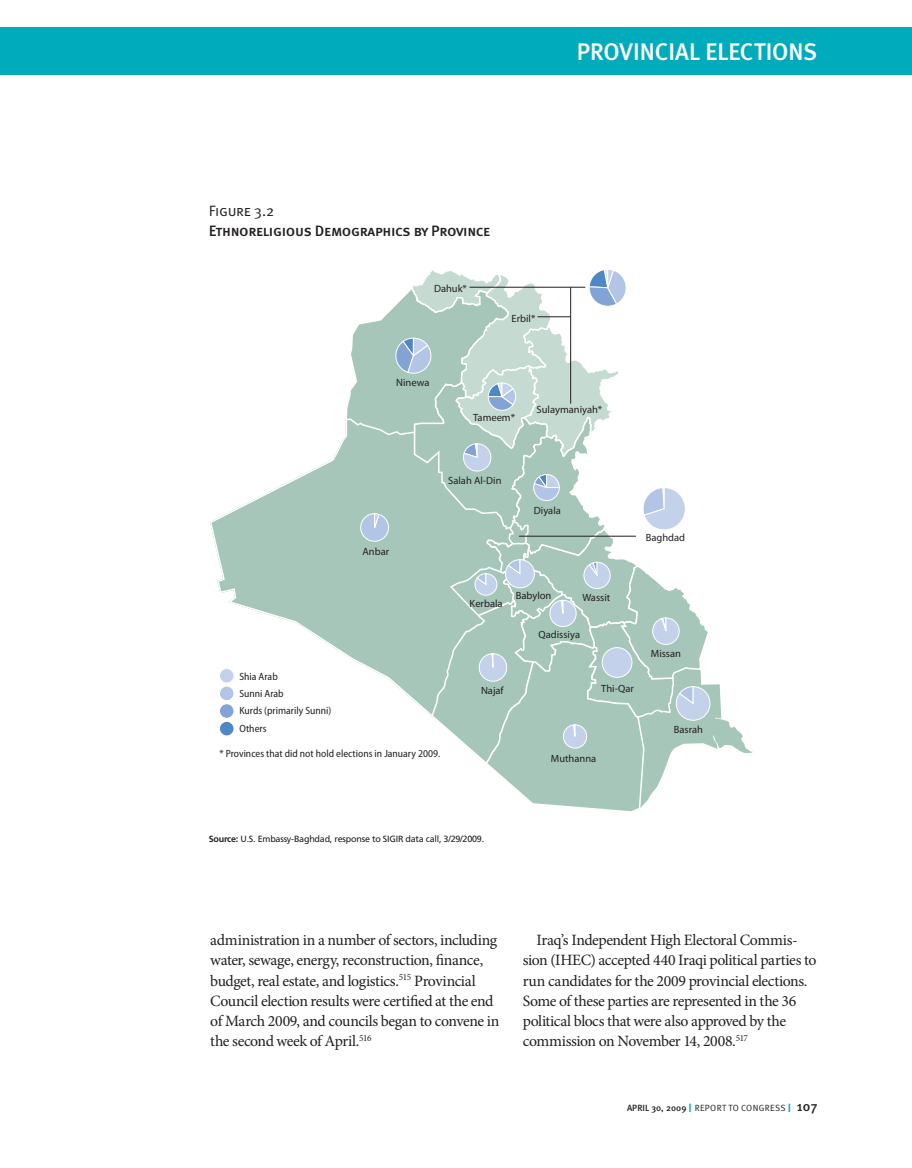
<style>
.page{position:relative;width:912px;height:1168px;background:#fff}
.page>*{position:absolute;margin:0;border:0;box-sizing:border-box;transform-origin:0 0}
.t1{font:500 24px "Meta";letter-spacing:-.005em;color:#fff}
.t2{font:15.75px/20.2px "Minion Pro";letter-spacing:-.03em;color:#231f20}
.t3{font:15px "Meta Medium Caps";letter-spacing:-.02em;color:#231f20}
.t4{font:15px "Meta Normal Caps";letter-spacing:-.02em;color:#231f20}
.t5{font:10.5px "Myriad Pro";color:#231f20}
.t6{font:semi-condensed 10.5px/16.8px "Myriad Pro";color:#231f20}
.t7{font:9px "Frutiger";letter-spacing:-.025em;color:#231f20}
.t8{font:9px "Meta Normal";letter-spacing:.04em;color:#231f20}
.s1{font-weight:700}
.s2{font-family:"Meta";font-weight:500}
.s3{font-family:"Meta";font-weight:500;font-size:12px;color:#00abbc}
.s4{font-family:"Meta";font-weight:500;font-size:13.5px}
</style>
<div class="page">
<div style="left:0;top:27px;width:911px;height:47px;background:#00abbc"></div>
<svg style="left:710px;top:684px;width:42px;height:70px"></svg>
<svg style="left:210px;top:437px;width:135px;height:218px"></svg>
<div style="left:219px;top:668px;width:15px;height:15px;background:#c4d1eb;border-radius:50%"></div>
<div style="left:219px;top:668px;width:15px;height:15px;border:1px solid #fff;border-radius:50%"></div>
<div style="left:219px;top:686px;width:15px;height:15px;background:#b3c5e6;border-radius:50%"></div>
<div style="left:219px;top:686px;width:15px;height:15px;border:1px solid #fff;border-radius:50%"></div>
<div style="left:219px;top:704px;width:15px;height:14px;background:#81a3d5;border-radius:50%"></div>
<div style="left:219px;top:703px;width:15px;height:16px;border:1px solid #fff;border-radius:50%"></div>
<div style="left:219px;top:721px;width:15px;height:15px;background:#4f87c6;border-radius:50%"></div>
<div style="left:219px;top:721px;width:15px;height:15px;border:1px solid #fff;border-radius:50%"></div>
<svg style="left:345px;top:270px;width:365px;height:542px"></svg>
<h1 class="t1" style="left:576px;top:43px;width:242px">PROVINCIAL ELECTIONS</h1>
<p class="t4" style="left:209px;top:202px;width:67px">Figure 3.2</p>
<p class="t3" style="left:209px;top:222px;width:283px">Ethnoreligious Demographics by Province</p>
<p class="t5" style="left:434px;top:284px;width:34px">Dahuk*</p>
<p class="t5" style="left:511px;top:314px;width:25px">Erbil*</p>
<p class="t5" style="left:396px;top:378px;width:35px">Ninewa</p>
<p class="t5" style="left:473px;top:413px;width:43px">Tameem*</p>
<p class="t5" style="left:536px;top:406px;width:67px">Sulaymaniyah*</p>
<p class="t5" style="left:362px;top:547px;width:28px">Anbar</p>
<p class="t5" style="left:448px;top:476px;width:55px">Salah Al-Din</p>
<p class="t5" style="left:533px;top:507px;width:28px">Diyala</p>
<p class="t5" style="left:645px;top:533px;width:41px">Baghdad</p>
<p class="t6" style="left:239px;top:669px;width:93px">Shia Arab<br>Sunni Arab<br>Kurds (primarily Sunni)</p>
<p class="t6" style="left:239px;top:720px;width:29px">Others</p>
<p class="t6" style="left:219px;top:745px;width:222px">* Provinces that did not hold elections in January 2009.</p>
<p class="t5" style="left:469px;top:599px;width:34px">Kerbala</p>
<p class="t5" style="left:515px;top:591px;width:37px">Babylon</p>
<p class="t5" style="left:582px;top:593px;width:29px">Wassit</p>
<p class="t5" style="left:538px;top:630px;width:43px">Qadissiya</p>
<p class="t5" style="left:481px;top:686px;width:24px">Najaf</p>
<p class="t5" style="left:601px;top:684px;width:34px">Thi-Qar</p>
<p class="t5" style="left:550px;top:755px;width:47px">Muthanna</p>
<p class="t5" style="left:650px;top:649px;width:32px">Missan</p>
<p class="t5" style="left:673px;top:726px;width:31px">Basrah</p>
<p class="t7" style="left:209px;top:835px;width:277px"><span class="s1">Source:</span> U.S. Embassy-Baghdad, response to SIGIR data call, 3/29/2009.</p>
<p class="t2" style="left:210px;top:931px;width:290px">administration in a number of sectors, including water, sewage, energy, reconstruction, finance, budget, real estate, and logistics.<sup>515</sup> Provincial Council election results were certified at the end of March 2009, and councils began to convene in the second week of April.<sup>516</sup></p>
<p class="t2" style="left:522px;top:931px;width:295px;text-indent:13px">Iraq’s Independent High Electoral Commis&shy;sion (IHEC) accepted 440 Iraqi political parties to run candidates for the 2009 provincial elections.<br>Some of these parties are represented in the 36 political blocs that were also approved by the commission on November 14, 2008.<sup>517</sup></p>
<p class="t8" style="left:627px;top:1104px;width:192px"><span class="s2">APRIL 30, 2009</span> <span class="s3">I</span> REPORT TO CONGRESS <span class="s3">I</span> <span class="s4">107</span></p>
</div>
